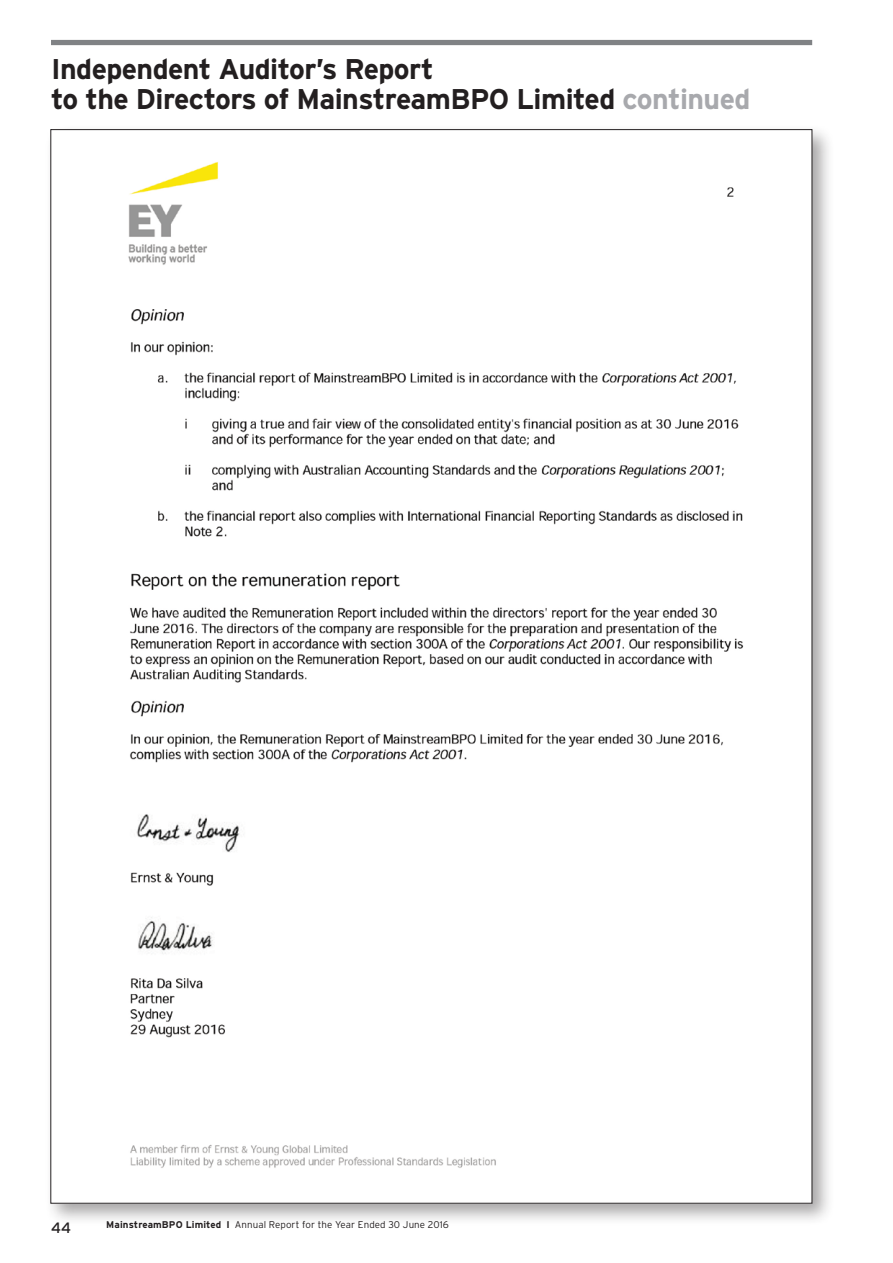
<style>
.page{position:relative;width:893px;height:1263px;background:#fff}
.page>*{position:absolute;margin:0;border:0;box-sizing:border-box;transform-origin:0 0}
.Page_Head_colour{font:700 28.5px/30px "Interstate";letter-spacing:-.02em;color:#231f20}
.t1{font:15px "Interstate";color:#231f20}
.t2{font:300 9.75px "Interstate";letter-spacing:.01em;color:#231f20}
.s1{color:#a8a9ad}
.s2{font-weight:700}
</style>
<div class="page">
<div style="left:51px;top:40px;width:761px;height:5px;background:#808285"></div>
<div style="left:45px;top:124px;width:790px;height:1102px;background:#231f20;opacity:.4"></div>
<img style="left:53px;top:131px;width:757px;height:1070px">
<p class="Page_Head_colour" style="left:51px;top:54px;width:701px">Independent Auditor’s Report<br>to the Directors of MainstreamBPO Limited <span class="s1">continued</span></p>
<p class="t1" style="left:51px;top:1219px;width:22px">44</p>
<p class="t2" style="left:106px;top:1219px;width:344px"><span class="s2">MainstreamBPO Limited I</span> Annual Report for the Year Ended 30 June 2016</p>
</div>
